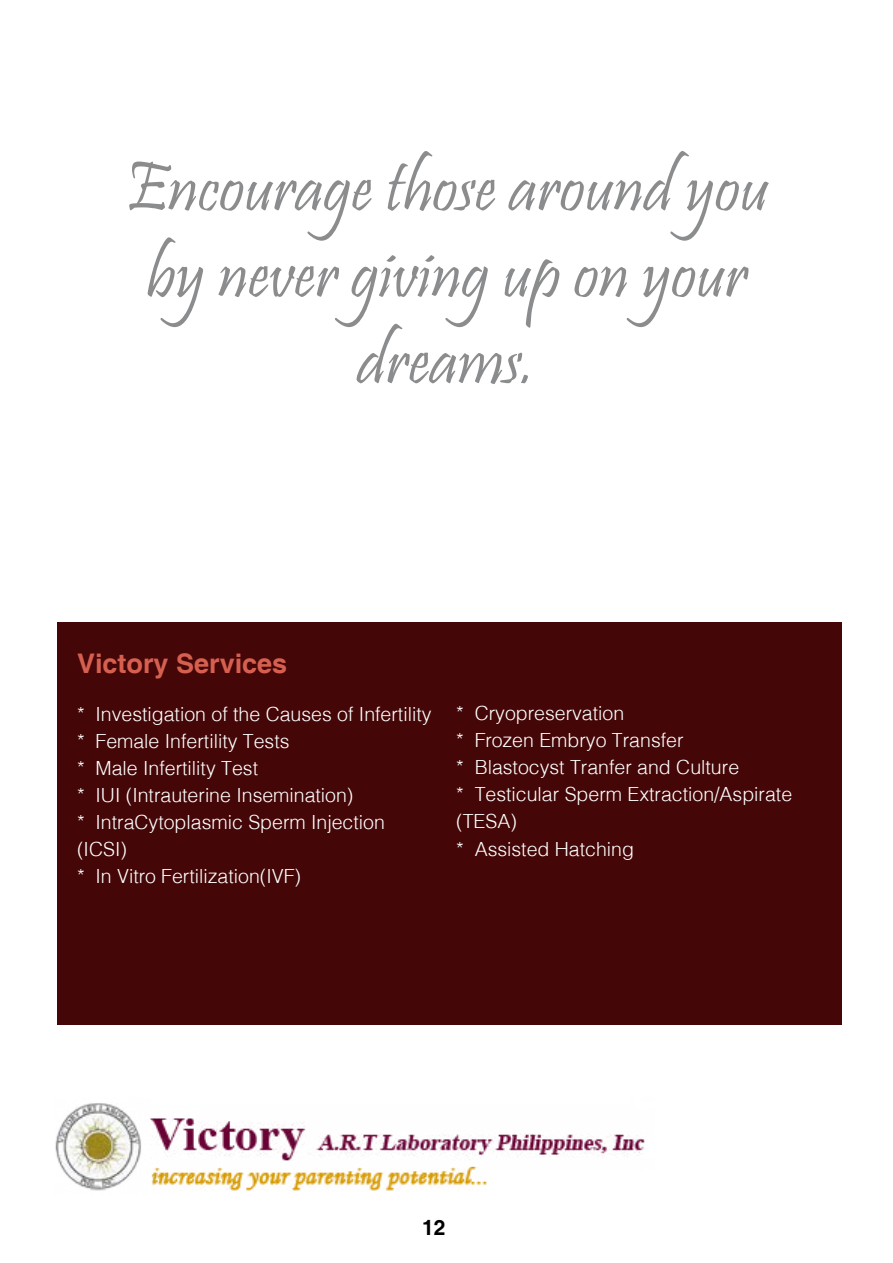
<style>
.page{position:relative;width:893px;height:1263px;background:#fff}
.page>*{position:absolute;margin:0;border:0;box-sizing:border-box;transform-origin:0 0}
.t1{font:72px/86.4px "Pristina";color:#8a8c8e;text-align:center}
.t2{font:700 27px "Helvetica";color:#d66050}
.t3{font:700 21px "Helvetica";color:#000}
.t4{font:300 19.5px/27px "Helv";color:#fff}
</style>
<div class="page">
<img style="left:55px;top:1103px;width:590px;height:88px">
<div style="left:57px;top:622px;width:785px;height:403px;background:#440607"></div>
<h1 class="t1" style="left:124px;top:151px;width:646px">Encourage those around you by never giving up on your dreams.</h1>
<h2 class="t2" style="left:77px;top:647px;width:212px">Victory Services</h2>
<p class="t4" style="left:77px;top:700px;width:356px">* Investigation of the Causes of Infertility * Female Infertility Tests<br>* Male Infertility Test<br>* IUI (Intrauterine Insemination)<br>* IntraCytoplasmic Sperm Injection (ICSI)<br>* In Vitro Fertilization(IVF)</p>
<p class="t4" style="left:456px;top:699px;width:337px">* Cryopreservation<br>* Frozen Embryo Transfer<br>* Blastocyst Tranfer and Culture<br>* Testicular Sperm Extraction/Aspirate (TESA)<br>* Assisted Hatching</p>
<p class="t3" style="left:422px;top:1215px;width:25px">12</p>
</div>
